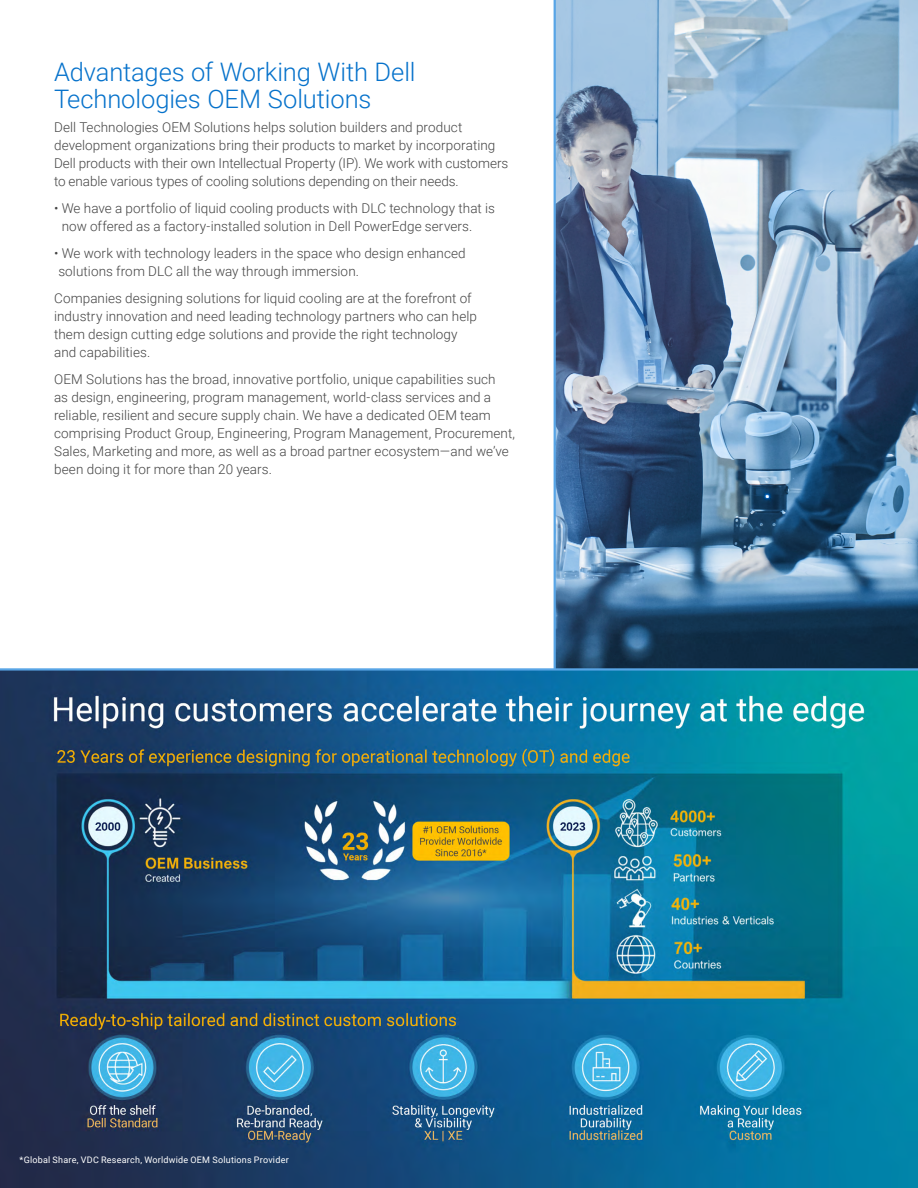
<style>
.page{position:relative;width:918px;height:1188px;background:#fff}
.page>*{position:absolute;margin:0;border:0;box-sizing:border-box;transform-origin:0 0}
.t1{font:300 25.5px/27px "Roboto";letter-spacing:-.005em;color:#0672cb}
.t2{font:300 13.5px/18px "Roboto";letter-spacing:.005em;color:#444}
.t3{font:9px "Roboto";letter-spacing:.025em;color:#fff}
</style>
<div class="page">
<img style="left:0;top:671px;width:918px;height:517px">
<img style="left:556px;top:0;width:362px;height:668px">
<hr style="left:554px;top:0;width:2px;height:669px;background:#58a5e6">
<hr style="left:0;top:668px;width:918px;height:3px;background:#58a5e6">
<h1 class="t1" style="left:54px;top:57px;width:363px">Advantages of Working With Dell<br>Technologies OEM Solutions</h1>
<p class="t2" style="left:54px;top:118px;width:456px">Dell Technologies OEM Solutions helps solution builders and product development organizations bring their products to market by incorporating Dell products with their own Intellectual Property (IP). We work with customers to enable various types of cooling solutions depending on their needs.</p>
<p class="t2" style="left:62px;top:199px;width:435px;text-indent:-8px">• We have a portfolio of liquid cooling products with DLC technology that is now offered as a factory-installed solution in Dell PowerEdge servers.</p>
<p class="t2" style="left:58px;top:244px;width:409px;text-indent:-4px">• We work with technology leaders in the space who design enhanced solutions from DLC all the way through immersion.</p>
<p class="t2" style="left:54px;top:289px;width:424px">Companies designing solutions for liquid cooling are at the forefront of industry innovation and need leading technology partners who can help them design cutting edge solutions and provide the right technology and capabilities.</p>
<p class="t2" style="left:54px;top:370px;width:463px">OEM Solutions has the broad, innovative portfolio, unique capabilities such<br>as design, engineering, program management, world-class services and a reliable, resilient and secure supply chain. We have a dedicated OEM team comprising Product Group, Engineering, Program Management, Procurement, Sales, Marketing and more, as well as a broad partner ecosystem—and we’ve been doing it for more than 20 years.</p>
<p class="t3" style="left:19px;top:1153px;width:271px">*Global Share, VDC Research, Worldwide OEM Solutions Provider</p>
</div>
